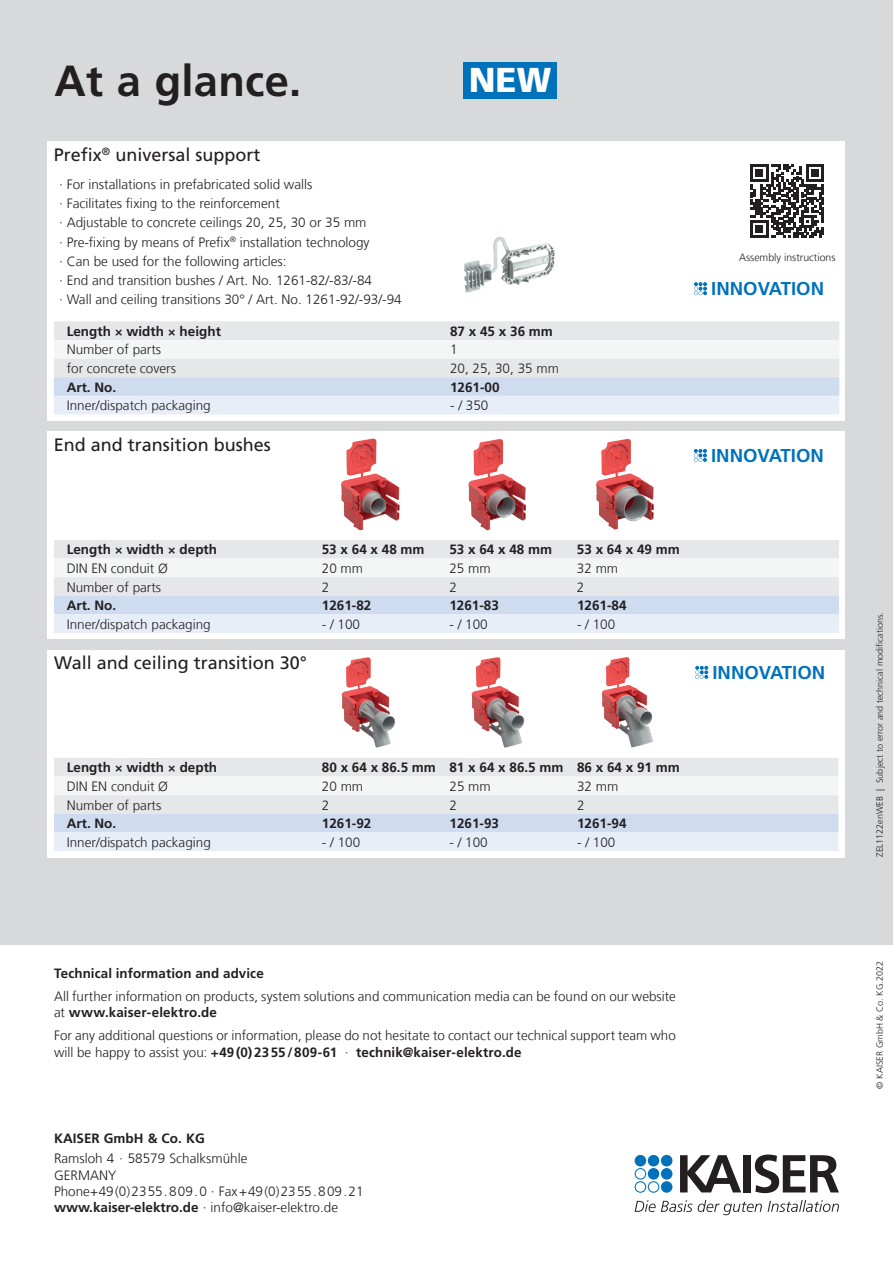
<style>
.page{position:relative;width:893px;height:1263px;background:#fff}
.page>*{position:absolute;margin:0;border:0;box-sizing:border-box;transform-origin:0 0}
.t1{font:700 43.5px "Frutiger LT Com";letter-spacing:.005em;color:#231f20}
.t2{font:900 34.5px "Frutiger LT Com";color:#fff}
.t3{font:700 18.6px "Frutiger LT Std";color:#0072bc}
.t4{font:18px "Frutiger LT Com";color:#231f20}
.t5{font:300 13.5px/19.2px "Frutiger LT Com";color:#231f20}
.t6{font:700 13.5px "Frutiger LT Com";color:#231f20}
.t7{font:300 10.5px "Frutiger LT Com";color:#231f20}
.t8{font:300 9px "Frutiger LT Com";color:#231f20}
.s1{font-weight:700}
</style>
<div class="page">
<div style="left:661px;top:1168px;width:11px;height:11px;background:#0072bc;border-radius:50%"></div>
<div style="left:648px;top:1155px;width:11px;height:11px;background:#0072bc;border-radius:50%"></div>
<div style="left:661px;top:1155px;width:11px;height:11px;background:#0072bc;border-radius:50%"></div>
<div style="left:635px;top:1155px;width:11px;height:11px;background:#0072bc;border-radius:50%"></div>
<div style="left:661px;top:1181px;width:11px;height:12px;background:#0072bc;border-radius:50%"></div>
<svg style="left:635px;top:1168px;width:24px;height:25px"></svg>
<div style="left:743px;top:1155px;width:8px;height:37px;background:#231f20"></div>
<svg style="left:755px;top:1154px;width:84px;height:39px"></svg>
<svg style="left:680px;top:1155px;width:61px;height:37px"></svg>
<svg style="left:635px;top:1200px;width:127px;height:15px"></svg>
<svg style="left:768px;top:1200px;width:71px;height:12px"></svg>
<div style="left:0;top:0;width:893px;height:944px;background:#d7d9da"></div>
<div style="left:48px;top:141px;width:797px;height:280px;background:#fff"></div>
<div style="left:48px;top:431px;width:797px;height:208px;background:#fff"></div>
<div style="left:48px;top:650px;width:797px;height:207px;background:#fff"></div>
<img style="left:464px;top:236px;width:91px;height:57px">
<svg style="left:54px;top:540px;width:785px;height:93px"></svg>
<img style="left:341px;top:438px;width:59px;height:93px">
<img style="left:468px;top:439px;width:58px;height:92px">
<img style="left:596px;top:438px;width:58px;height:92px">
<svg style="left:694px;top:449px;width:13px;height:13px"></svg>
<svg style="left:54px;top:758px;width:784px;height:93px"></svg>
<img style="left:341px;top:657px;width:54px;height:91px">
<img style="left:471px;top:657px;width:54px;height:91px">
<img style="left:601px;top:657px;width:52px;height:91px">
<svg style="left:695px;top:666px;width:13px;height:13px"></svg>
<svg style="left:54px;top:321px;width:785px;height:93px"></svg>
<svg style="left:750px;top:164px;width:74px;height:74px"></svg>
<div style="left:463px;top:62px;width:94px;height:36px;background:#0072bc"></div>
<svg style="left:694px;top:282px;width:13px;height:13px"></svg>
<h1 class="t1" style="left:55px;top:56px;width:248px">At a glance.</h1>
<h2 class="t2" style="left:469px;top:59px;width:84px">NEW</h2>
<h3 class="t4" style="left:54px;top:144px;width:208px">Prefix<sup>®</sup> universal support</h3>
<p class="t5" style="left:59px;top:175px;width:344px">· For installations in prefabricated solid walls<br>· Facilitates fixing to the reinforcement<br>· Adjustable to concrete ceilings 20, 25, 30 or 35 mm<br>· Pre-fixing by means of Prefix<sup>®</sup> installation technology<br>· Can be used for the following articles:<br>· End and transition bushes / Art. No. 1261-82/-83/-84<br>· Wall and ceiling transitions 30° / Art. No. 1261-92/-93/-94</p>
<p class="t6" style="left:67px;top:323px;width:156px">Length × width × height</p>
<p class="t6" style="left:450px;top:323px;width:104px">87 x 45 x 36 mm</p>
<p class="t5" style="left:67px;top:340px;width:96px">Number of parts</p>
<p class="t5" style="left:450px;top:340px;width:9px">1</p>
<p class="t5" style="left:67px;top:359px;width:111px">for concrete covers</p>
<p class="t5" style="left:450px;top:359px;width:110px">20, 25, 30, 35 mm</p>
<p class="t6" style="left:67px;top:379px;width:51px">Art. No.</p>
<p class="t6" style="left:450px;top:379px;width:51px">1261-00</p>
<p class="t5" style="left:67px;top:396px;width:146px">Inner/dispatch packaging</p>
<p class="t5" style="left:450px;top:396px;width:40px">- / 350</p>
<h3 class="t4" style="left:54px;top:434px;width:219px">End and transition bushes</h3>
<p class="t6" style="left:67px;top:542px;width:152px">Length × width × depth</p>
<p class="t6" style="left:322px;top:542px;width:104px">53 x 64 x 48 mm</p>
<p class="t6" style="left:449px;top:542px;width:104px">53 x 64 x 48 mm</p>
<p class="t6" style="left:577px;top:542px;width:104px">53 x 64 x 49 mm</p>
<p class="t5" style="left:67px;top:559px;width:103px">DIN EN conduit Ø</p>
<p class="t5" style="left:322px;top:559px;width:43px">20 mm</p>
<p class="t5" style="left:449px;top:559px;width:43px">25 mm</p>
<p class="t5" style="left:577px;top:559px;width:43px">32 mm</p>
<p class="t5" style="left:67px;top:577px;width:96px">Number of parts</p>
<p class="t5" style="left:322px;top:577px;width:9px">2</p>
<p class="t5" style="left:449px;top:577px;width:9px">2</p>
<p class="t5" style="left:577px;top:577px;width:9px">2</p>
<p class="t6" style="left:67px;top:598px;width:51px">Art. No.</p>
<p class="t6" style="left:322px;top:598px;width:51px">1261-82</p>
<p class="t6" style="left:449px;top:598px;width:51px">1261-83</p>
<p class="t6" style="left:577px;top:598px;width:51px">1261-84</p>
<p class="t5" style="left:67px;top:615px;width:146px">Inner/dispatch packaging</p>
<p class="t5" style="left:322px;top:615px;width:40px">- / 100</p>
<p class="t5" style="left:449px;top:615px;width:40px">- / 100</p>
<p class="t5" style="left:577px;top:615px;width:40px">- / 100</p>
<h3 class="t4" style="left:54px;top:652px;width:254px">Wall and ceiling transition 30°</h3>
<p class="t6" style="left:67px;top:760px;width:152px">Length × width × depth</p>
<p class="t6" style="left:322px;top:760px;width:359px">80 x 64 x 86.5 mm 81 x 64 x 86.5 mm 86 x 64 x 91 mm</p>
<p class="t5" style="left:67px;top:777px;width:103px">DIN EN conduit Ø</p>
<p class="t5" style="left:322px;top:777px;width:43px">20 mm</p>
<p class="t5" style="left:449px;top:777px;width:43px">25 mm</p>
<p class="t5" style="left:577px;top:777px;width:43px">32 mm</p>
<p class="t5" style="left:67px;top:795px;width:96px">Number of parts</p>
<p class="t5" style="left:322px;top:795px;width:9px">2</p>
<p class="t5" style="left:449px;top:795px;width:9px">2</p>
<p class="t5" style="left:577px;top:795px;width:9px">2</p>
<p class="t6" style="left:67px;top:815px;width:51px">Art. No.</p>
<p class="t6" style="left:322px;top:815px;width:51px">1261-92</p>
<p class="t6" style="left:449px;top:815px;width:51px">1261-93</p>
<p class="t6" style="left:577px;top:815px;width:51px">1261-94</p>
<p class="t5" style="left:67px;top:833px;width:146px">Inner/dispatch packaging</p>
<p class="t5" style="left:322px;top:833px;width:40px">- / 100</p>
<p class="t5" style="left:449px;top:833px;width:40px">- / 100</p>
<p class="t5" style="left:577px;top:833px;width:40px">- / 100</p>
<p class="t7" style="left:739px;top:252px;width:98px">Assembly instructions</p>
<h3 class="t3" style="left:711px;top:278px;width:114px">INNOVATION</h3>
<h3 class="t3" style="left:711px;top:444px;width:114px">INNOVATION</h3>
<h3 class="t3" style="left:712px;top:661px;width:114px">INNOVATION</h3>
<p class="t8" style="left:874px;top:856px;width:246px;rotate:-90deg">ZEL1122enWEB | Subject to error and technical modifications.</p>
<p class="t6" style="left:54px;top:965px;width:211px">Technical information and advice</p>
<p class="t5" style="left:54px;top:988px;width:623px;line-height:16.5px">All further information on products, system solutions and communication media can be found on our website at <span class="s1">www.kaiser-elektro.de</span></p>
<p class="t5" style="left:54px;top:1027px;width:623px;line-height:16.5px">For any additional questions or information, please do not hesitate to contact our technical support team who will be happy to assist you: <span class="s1">+49(0)2355/809-61</span> · <span class="s1">technik@kaiser-elektro.de</span></p>
<p class="t6" style="left:54px;top:1130px;width:152px">KAISER GmbH &amp; Co. KG</p>
<p class="t5" style="left:54px;top:1151px;width:311px;line-height:16.2px">Ramsloh 4 · 58579 Schalksmühle<br>GERMANY<br>Phone+49(0)2355.809.0 · Fax+49(0)2355.809.21 <span class="s1">www.kaiser-elektro.de</span> · info@kaiser-elektro.de</p>
<p class="t8" style="left:874px;top:1089px;width:129px;rotate:-90deg">© KAISER GmbH &amp; Co. KG.2022</p>
</div>
